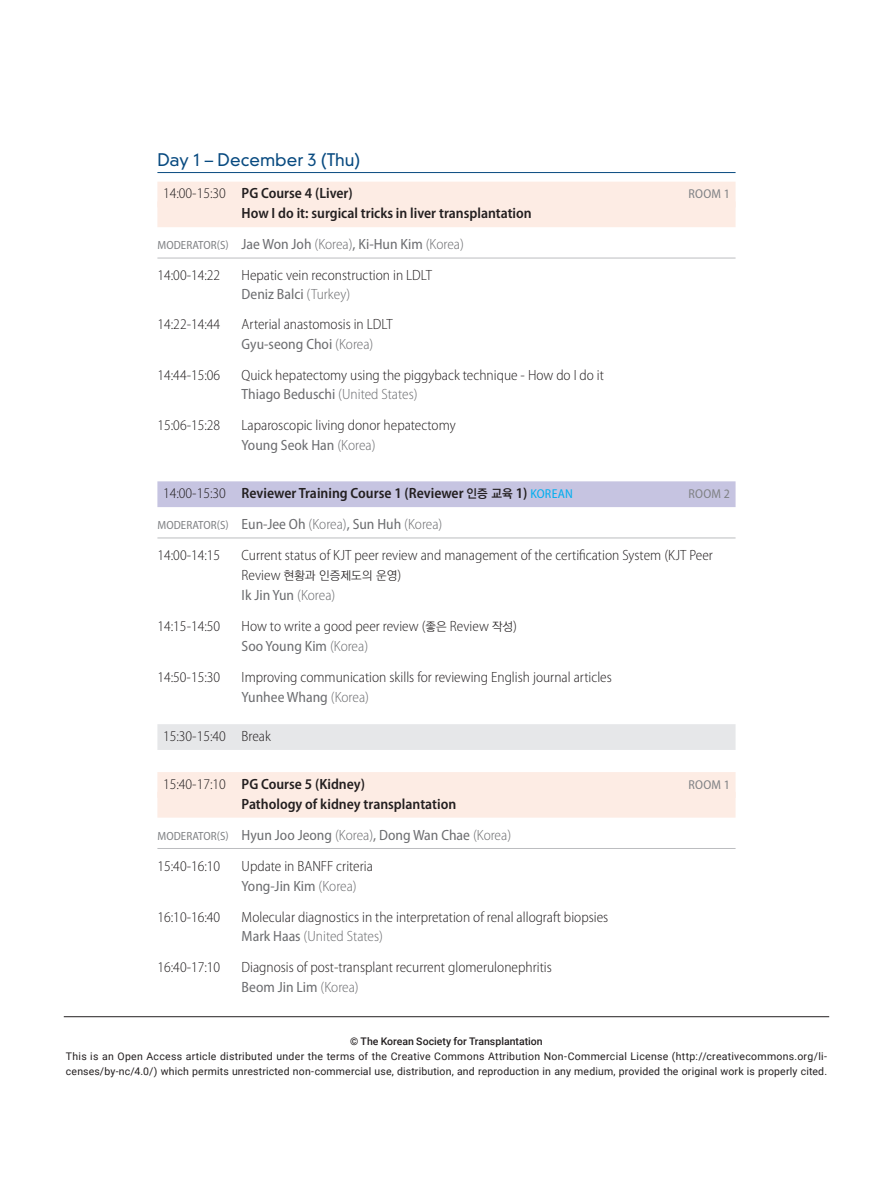
<style>
.page{position:relative;width:893px;height:1191px;background:#fff}
.page>*{position:absolute;margin:0;border:0;box-sizing:border-box;transform-origin:0 0}
.t1{font:300 16.8px "DIN Neuzeit Grotesk Std";color:#084a80}
.t2{font:300 semi-condensed 14.85px/19.8px "Myriad Pro";color:#231f20}
.t3{font:600 semi-condensed 14.85px/30.8px "Myriad Pro";color:#231f20}
.t4{font:semi-condensed 14.85px/31px "Myriad Pro";color:#6c6d70}
.t5{font:semi-condensed 12.9px "Myriad Pro";letter-spacing:.02em;color:#808285}
.t6{font:11.85px "YGO520";color:#231f20}
.Open_Access{font:10.5px/15px "Roboto";letter-spacing:.02em;color:#231f20}
.Copyright{font:500 10.5px "Roboto";color:#231f20}
.s1{font-weight:300}
.s2{font-weight:400;font-size:11.85px;color:#808285}
.s3{font-weight:400;color:#6c6d70}
.s4{font-weight:300;color:#6c6d70}
.s5{color:#6c6d70}
.s6{font-family:"YGO540";font-weight:400;font-stretch:normal;font-size:11.85px}
.s7{font-weight:400;font-size:12.9px;color:#00aeef}
.s8{font-size:11.85px;color:#808285}
.s9{font-weight:300;color:#231f20}
.s10{font-family:"Myriad Pro";font-weight:300;font-stretch:semi-condensed;font-size:14.85px}
.s11{font-family:"YGO520";font-weight:400;font-stretch:normal;font-size:11.85px}
</style>
<div class="page">
<hr style="left:64px;top:1016px;width:765px;height:1px;background:#231f20">
<hr style="left:157px;top:172px;width:579px;height:1px;background:#084a80">
<div style="left:157px;top:182px;width:579px;height:25px;background:#fdece4"></div>
<div style="left:157px;top:201px;width:579px;height:26px;background:#fdece4"></div>
<hr style="left:157px;top:258px;width:579px;height:1px;background:#bcbdc0">
<div style="left:157px;top:481px;width:579px;height:26px;background:#c6c4e1"></div>
<hr style="left:157px;top:537px;width:579px;height:1px;background:#bcbdc0">
<div style="left:157px;top:724px;width:579px;height:26px;background:#e6e7e9"></div>
<div style="left:157px;top:772px;width:579px;height:26px;background:#fdece4"></div>
<div style="left:157px;top:792px;width:579px;height:25px;background:#fdece4"></div>
<hr style="left:157px;top:848px;width:579px;height:1px;background:#bcbdc0">
<p class="t1" style="left:157px;top:150px;width:205px">Day 1 – December 3 (Thu)</p>
<p class="t3" style="left:163px;top:178px;width:191px"><span class="s1">14:00-15:30</span> PG Course 4 (Liver)</p>
<p class="t5" style="left:689px;top:187px;width:43px">ROOM 1</p>
<p class="t3" style="left:157px;top:198px;width:376px;text-indent:84px">How I do it: surgical tricks in liver transplantation<br><span class="s2">MODERATOR(S)</span> <span class="s3">Jae Won Joh</span> <span class="s4">(Korea)</span><span class="s3">, Ki-Hun Kim</span> <span class="s4">(Korea)<br></span><span class="s1">14:00-14:22</span></p>
<p class="t2" style="left:242px;top:265px;width:192px;line-height:19.2px">Hepatic vein reconstruction in LDLT<br><span class="s3">Deniz Balci</span> <span class="s5">(Turkey)</span></p>
<p class="t2" style="left:157px;top:315px;width:64px">14:22-14:44</p>
<p class="t2" style="left:242px;top:315px;width:153px;line-height:19.2px">Arterial anastomosis in LDLT<br><span class="s3">Gyu-seong Choi</span> <span class="s5">(Korea)</span></p>
<p class="t2" style="left:157px;top:365px;width:64px">14:44-15:06</p>
<p class="t2" style="left:242px;top:365px;width:364px">Quick hepatectomy using the piggyback technique - How do I do it<br><span class="s3">Thiago Beduschi</span> <span class="s5">(United States)</span></p>
<p class="t2" style="left:157px;top:416px;width:64px">15:06-15:28</p>
<p class="t2" style="left:242px;top:416px;width:216px">Laparoscopic living donor hepatectomy<br><span class="s3">Young Seok Han</span> <span class="s5">(Korea)</span></p>
<p class="t3" style="left:163px;top:478px;width:411px"><span class="s1">14:00-15:30</span> Reviewer Training Course 1 (Reviewer <span class="s6">인증 교육</span> 1) <span class="s7">KOREAN</span></p>
<p class="t5" style="left:689px;top:487px;width:43px">ROOM 2</p>
<p class="t4" style="left:157px;top:509px;width:286px"><span class="s8">MODERATOR(S)</span> Eun-Jee Oh <span class="s1">(Korea)</span>, Sun Huh <span class="s1">(Korea)<br></span><span class="s9">14:00-14:15</span></p>
<p class="t2" style="left:242px;top:546px;width:473px">Current status of KJT peer review and management of the certification System (KJT Peer</p>
<p class="t6" style="left:242px;top:569px;width:161px"><span class="s10">Review</span> 현황과 인증제도의 운영<span class="s10">)</span></p>
<p class="t4" style="left:242px;top:579px;width:95px">Ik Jin Yun <span class="s1">(Korea)</span></p>
<p class="t2" style="left:157px;top:616px;width:64px">14:15-14:50</p>
<p class="t2" style="left:242px;top:616px;width:277px">How to write a good peer review (<span class="s11">좋은</span> Review <span class="s11">작성</span>)<br><span class="s3">Soo Young Kim</span> <span class="s5">(Korea)</span></p>
<p class="t2" style="left:157px;top:667px;width:64px">14:50-15:30</p>
<p class="t2" style="left:242px;top:667px;width:372px">Improving communication skills for reviewing English journal articles<br><span class="s3">Yunhee Whang</span> <span class="s5">(Korea)</span></p>
<p class="t2" style="left:163px;top:726px;width:109px">15:30-15:40 Break</p>
<p class="t3" style="left:163px;top:769px;width:203px"><span class="s1">15:40-17:10</span> PG Course 5 (Kidney)</p>
<p class="t5" style="left:689px;top:777px;width:43px">ROOM 1</p>
<p class="t3" style="left:157px;top:788px;width:355px;text-indent:84px">Pathology of kidney transplantation<br><span class="s2">MODERATOR(S)</span> <span class="s3">Hyun Joo Jeong</span> <span class="s4">(Korea)</span><span class="s3">, Dong Wan Chae</span> <span class="s4">(Korea)<br></span><span class="s1">15:40-16:10</span></p>
<p class="t2" style="left:242px;top:856px;width:133px">Update in BANFF criteria<br><span class="s3">Yong-Jin Kim</span> <span class="s5">(Korea)</span></p>
<p class="t2" style="left:157px;top:907px;width:64px">16:10-16:40</p>
<p class="t2" style="left:242px;top:907px;width:368px">Molecular diagnostics in the interpretation of renal allograft biopsies<br><span class="s3">Mark Haas</span> <span class="s5">(United States)</span></p>
<p class="t2" style="left:157px;top:958px;width:64px">16:40-17:10</p>
<p class="t2" style="left:242px;top:958px;width:312px">Diagnosis of post-transplant recurrent glomerulonephritis<br><span class="s3">Beom Jin Lim</span> <span class="s5">(Korea)</span></p>
<p class="Copyright" style="left:350px;top:1033px;width:194px">© The Korean Society for Transplantation</p>
<p class="Open_Access" style="left:66px;top:1048px;width:763px">This is an Open Access article distributed under the terms of the Creative Commons Attribution Non-Commercial License (http://creativecommons.org/li&shy;censes/by-nc/4.0/) which permits unrestricted non-commercial use, distribution, and reproduction in any medium, provided the original work is properly cited.</p>
</div>
